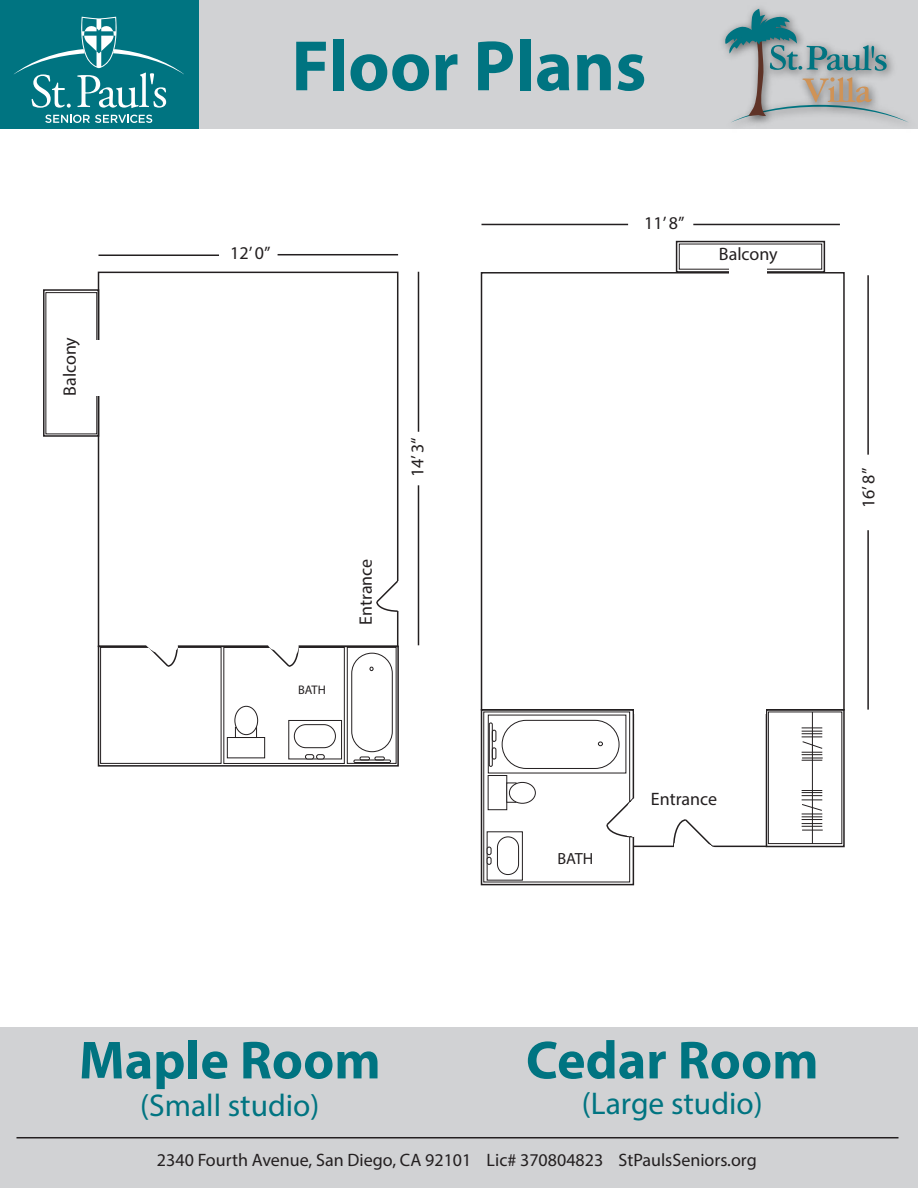
<style>
.page{position:relative;width:918px;height:1188px;background:#fff}
.page>*{position:absolute;margin:0;border:0;box-sizing:border-box;transform-origin:0 0}
.t1{font:700 72px "Myriad Pro";color:#007481}
.t2{font:700 54px "Myriad Pro";color:#007481}
.t3{font:31.5px "Myriad Pro";color:#007481}
.t4{font:18px "Myriad Pro";color:#231f20}
.t5{font:16.2px "Myriad Pro";color:#231f20}
.t6{font:12.45px "Myriad Pro";color:#231f20}
</style>
<div class="page">
<div style="left:198px;top:0;width:720px;height:129px;background:#d1d2d4"></div>
<div style="left:0;top:0;width:198px;height:129px;background:#007481"></div>
<svg style="left:14px;top:17px;width:170px;height:91px"></svg>
<svg style="left:45px;top:115px;width:107px;height:8px"></svg>
<svg style="left:723px;top:9px;width:186px;height:114px"></svg>
<div style="left:0;top:1028px;width:918px;height:160px;background:#d1d2d4"></div>
<hr style="left:16px;top:1137px;width:882px;height:1px;background:#231f20">
<div style="left:481px;top:272px;width:364px;height:439px;border:2px solid #231f20"></div>
<div style="left:676px;top:241px;width:149px;height:32px;border:2px solid #231f20"></div>
<div style="left:481px;top:709px;width:153px;height:176px;border:2px solid #231f20"></div>
<hr style="left:482px;top:224px;width:146px;height:1px;background:#231f20">
<hr style="left:693px;top:224px;width:147px;height:1px;background:#231f20">
<hr style="left:867px;top:530px;width:2px;height:180px;background:#231f20">
<div style="left:502px;top:720px;width:117px;height:49px;border:1px solid #231f20;border-radius:24px"></div>
<div style="left:489px;top:723px;width:4px;height:44px;border:1px solid #231f20;border-radius:2px"></div>
<svg style="left:598px;top:742px;width:5px;height:4px"></svg>
<div style="left:492px;top:730px;width:4px;height:12px;border:1px solid #231f20;border-radius:2px"></div>
<div style="left:492px;top:747px;width:4px;height:12px;border:1px solid #231f20;border-radius:2px"></div>
<div style="left:488px;top:775px;width:19px;height:35px;background:#fff;border:1px solid #231f20"></div>
<svg style="left:506px;top:783px;width:10px;height:20px"></svg>
<div style="left:509px;top:782px;width:26px;height:21px;background:#fff;border-radius:50%"></div>
<div style="left:509px;top:782px;width:27px;height:22px;border:1px solid #231f20;border-radius:50%"></div>
<div style="left:487px;top:831px;width:36px;height:50px;background:#fff;border:1px solid #231f20"></div>
<div style="left:497px;top:837px;width:22px;height:38px;border:1px solid #231f20;border-radius:11px"></div>
<svg style="left:487px;top:847px;width:4px;height:18px"></svg>
<div style="left:766px;top:709px;width:79px;height:138px;border:2px solid #231f20"></div>
<div style="left:634px;top:707px;width:132px;height:7px;background:#fff"></div>
<hr style="left:634px;top:846px;width:132px;height:1px;background:#231f20">
<svg style="left:672px;top:819px;width:46px;height:29px"></svg>
<hr style="left:812px;top:712px;width:1px;height:132px;background:#231f20">
<svg style="left:802px;top:728px;width:21px;height:33px"></svg>
<svg style="left:801px;top:790px;width:22px;height:41px"></svg>
<div style="left:768px;top:712px;width:74px;height:132px;border:1px solid #231f20"></div>
<div style="left:483px;top:712px;width:147px;height:170px;border:1px solid #231f20"></div>
<svg style="left:606px;top:791px;width:29px;height:47px"></svg>
<hr style="left:867px;top:275px;width:2px;height:180px;background:#231f20">
<div style="left:729px;top:267px;width:37px;height:10px;background:#fff"></div>
<div style="left:98px;top:272px;width:300px;height:375px;border:2px solid #231f20"></div>
<div style="left:98px;top:646px;width:301px;height:121px;border:2px solid #231f20"></div>
<div style="left:223px;top:647px;width:122px;height:117px;border:1px solid #231f20"></div>
<div style="left:100px;top:647px;width:121px;height:117px;border:1px solid #231f20"></div>
<hr style="left:99px;top:255px;width:120px;height:1px;background:#231f20">
<hr style="left:278px;top:254px;width:120px;height:1px;background:#231f20">
<hr style="left:418px;top:485px;width:1px;height:160px;background:#231f20">
<hr style="left:418px;top:272px;width:1px;height:160px;background:#231f20">
<svg style="left:376px;top:579px;width:23px;height:34px"></svg>
<div style="left:347px;top:647px;width:50px;height:117px;background:#fff;border:1px solid #231f20"></div>
<div style="left:351px;top:653px;width:42px;height:99px;border:1px solid #231f20;border-radius:20px"></div>
<div style="left:354px;top:760px;width:37px;height:3px;border:1px solid #231f20"></div>
<svg style="left:360px;top:757px;width:25px;height:3px"></svg>
<svg style="left:144px;top:644px;width:35px;height:23px"></svg>
<div style="left:227px;top:737px;width:38px;height:21px;background:#fff;border:1px solid #231f20"></div>
<svg style="left:235px;top:727px;width:22px;height:11px"></svg>
<div style="left:235px;top:706px;width:23px;height:29px;background:#fff;border-radius:50%"></div>
<div style="left:235px;top:706px;width:23px;height:29px;border:1px solid #231f20;border-radius:50%"></div>
<div style="left:288px;top:720px;width:54px;height:39px;background:#fff;border:1px solid #231f20"></div>
<div style="left:294px;top:724px;width:42px;height:24px;border:1px solid #231f20;border-radius:12px"></div>
<div style="left:316px;top:754px;width:9px;height:5px;border:1px solid #231f20;border-radius:2px"></div>
<svg style="left:305px;top:755px;width:19px;height:4px"></svg>
<div style="left:305px;top:754px;width:9px;height:5px;border:1px solid #231f20;border-radius:2px"></div>
<svg style="left:264px;top:644px;width:36px;height:23px"></svg>
<div style="left:43px;top:289px;width:56px;height:148px;border:2px solid #231f20"></div>
<div style="left:89px;top:340px;width:20px;height:56px;background:#fff"></div>
<p class="t4" style="left:59px;top:396px;width:60px;rotate:-90deg">Balcony</p>
<h1 class="t1" style="left:291px;top:19px;width:356px">Floor Plans</h1>
<p class="t4" style="left:230px;top:242px;width:42px">12’ 0”</p>
<p class="t4" style="left:644px;top:211px;width:42px">11’ 8”</p>
<p class="t4" style="left:719px;top:243px;width:60px">Balcony</p>
<p class="t6" style="left:298px;top:682px;width:29px">BATH</p>
<p class="t4" style="left:355px;top:625px;width:68px;rotate:-90deg">Entrance</p>
<p class="t4" style="left:406px;top:477px;width:42px;rotate:-90deg">14’ 3“</p>
<p class="t5" style="left:557px;top:849px;width:38px">BATH</p>
<p class="t4" style="left:651px;top:788px;width:68px">Entrance</p>
<p class="t4" style="left:857px;top:508px;width:42px;rotate:-90deg">16’ 8”</p>
<h2 class="t2" style="left:79px;top:1025px;width:303px">Maple Room</h2>
<h3 class="t3" style="left:140px;top:1086px;width:181px">(Small studio)</h3>
<p class="t4" style="left:157px;top:1149px;width:601px">2340 Fourth Avenue, San Diego, CA 92101 Lic# 370804823 StPaulsSeniors.org</p>
<h2 class="t2" style="left:526px;top:1025px;width:294px">Cedar Room</h2>
<h3 class="t3" style="left:582px;top:1084px;width:182px">(Large studio)</h3>
</div>
